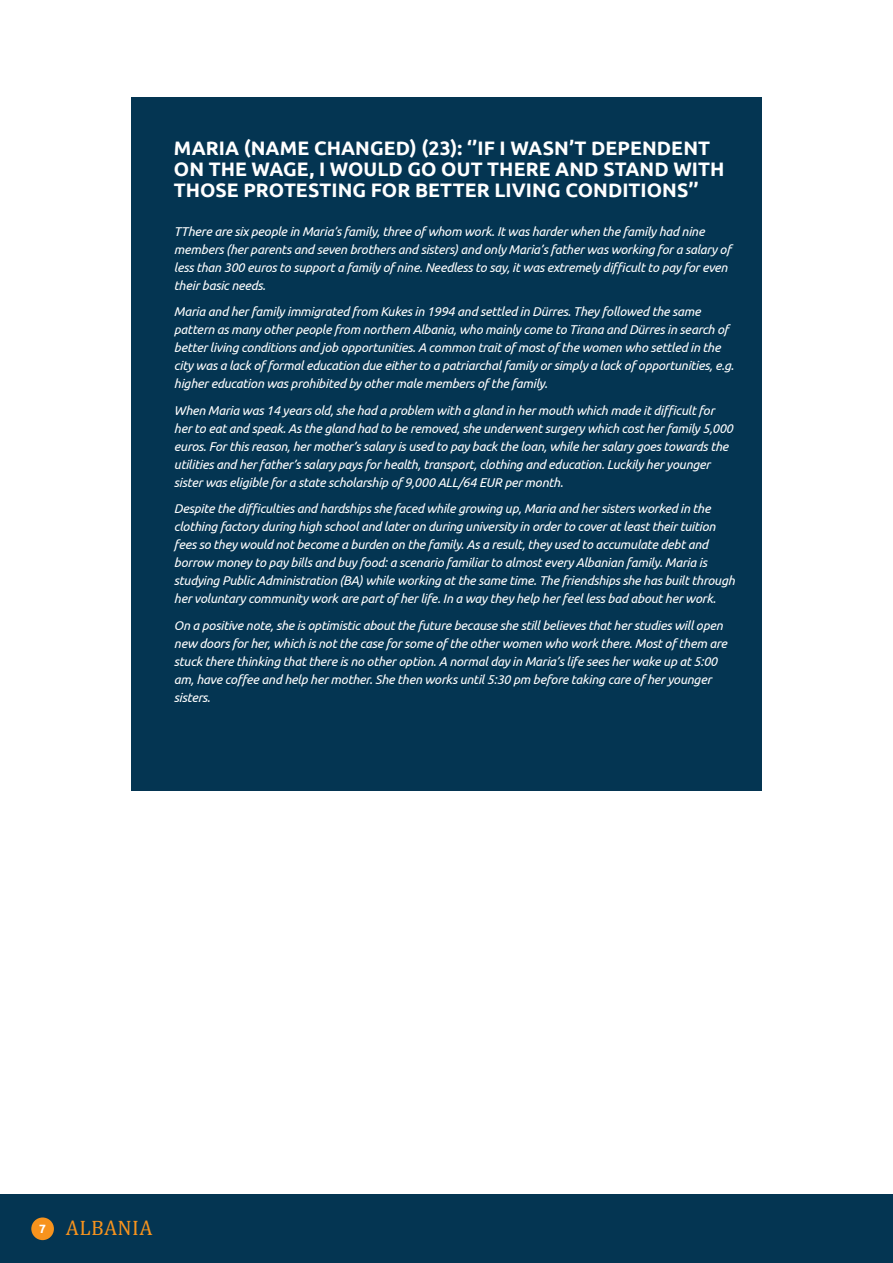
<style>
.page{position:relative;width:893px;height:1263px;background:#fff}
.page>*{position:absolute;margin:0;border:0;box-sizing:border-box;transform-origin:0 0}
.t1{font:21px "Cambria";letter-spacing:.02em;color:#f7931d}
._05_BOX_HEADER_caps{font:700 19.5px/21px "Ubuntu";letter-spacing:.005em;color:#fff}
._05_BOX_body_italic{font:italic 12.75px/18px "Ubuntu";letter-spacing:-.02em;color:#fff}
.s1{font-family:"Ubuntu";font-weight:700;font-size:12px;color:#fff}
</style>
<div class="page">
<div style="left:0;top:1195px;width:893px;height:68px;background:#043552"></div>
<div style="left:31px;top:1217px;width:23px;height:23px;background:#f7931d;border-radius:50%"></div>
<div style="left:131px;top:97px;width:631px;height:694px;background:#043552"></div>
<p class="_05_BOX_HEADER_caps" style="left:174px;top:137px;width:552px">MARIA (NAME CHANGED) (23): ‘’IF I WASN’T DEPENDENT<br>ON THE WAGE, I WOULD GO OUT THERE AND STAND WITH<br>THOSE PROTESTING FOR BETTER LIVING CONDITIONS’’</p>
<p class="_05_BOX_body_italic" style="left:174px;top:222px;width:559px">TThere are six people in Maria’s family, three of whom work. It was harder when the family had nine members (her parents and seven brothers and sisters) and only Maria’s father was working for a salary of less than 300 euros to support a family of nine. Needless to say, it was extremely difficult to pay for even their basic needs.</p>
<p class="_05_BOX_body_italic" style="left:174px;top:302px;width:561px">Maria and her family immigrated from Kukes in 1994 and settled in Dürres. They followed the same pattern as many other people from northern Albania, who mainly come to Tirana and Dürres in search of better living conditions and job opportunities. A common trait of most of the women who settled in the city was a lack of formal education due either to a patriarchal family or simply a lack of opportunities, e.g. higher education was prohibited by other male members of the family.</p>
<p class="_05_BOX_body_italic" style="left:174px;top:401px;width:561px">When Maria was 14 years old, she had a problem with a gland in her mouth which made it difficult for her to eat and speak. As the gland had to be removed, she underwent surgery which cost her family 5,000 euros. For this reason, her mother’s salary is used to pay back the loan, while her salary goes towards the utilities and her father’s salary pays for health, transport, clothing and education. Luckily her younger sister was eligible for a state scholarship of 9,000 ALL/64 EUR per month.</p>
<p class="_05_BOX_body_italic" style="left:174px;top:499px;width:562px">Despite the difficulties and hardships she faced while growing up, Maria and her sisters worked in the clothing factory during high school and later on during university in order to cover at least their tuition fees so they would not become a burden on the family. As a result, they used to accumulate debt and borrow money to pay bills and buy food: a scenario familiar to almost every Albanian family. Maria is studying Public Administration (BA) while working at the same time. The friendships she has built through her voluntary community work are part of her life. In a way they help her feel less bad about her work.</p>
<p class="_05_BOX_body_italic" style="left:174px;top:616px;width:555px">On a positive note, she is optimistic about the future because she still believes that her studies will open new doors for her, which is not the case for some of the other women who work there. Most of them are stuck there thinking that there is no other option. A normal day in Maria’s life sees her wake up at 5:00 am, have coffee and help her mother. She then works until 5:30 pm before taking care of her younger sisters.</p>
<h1 class="t1" style="left:39px;top:1215px;width:115px"><span class="s1">7</span> ALBANIA</h1>
</div>
